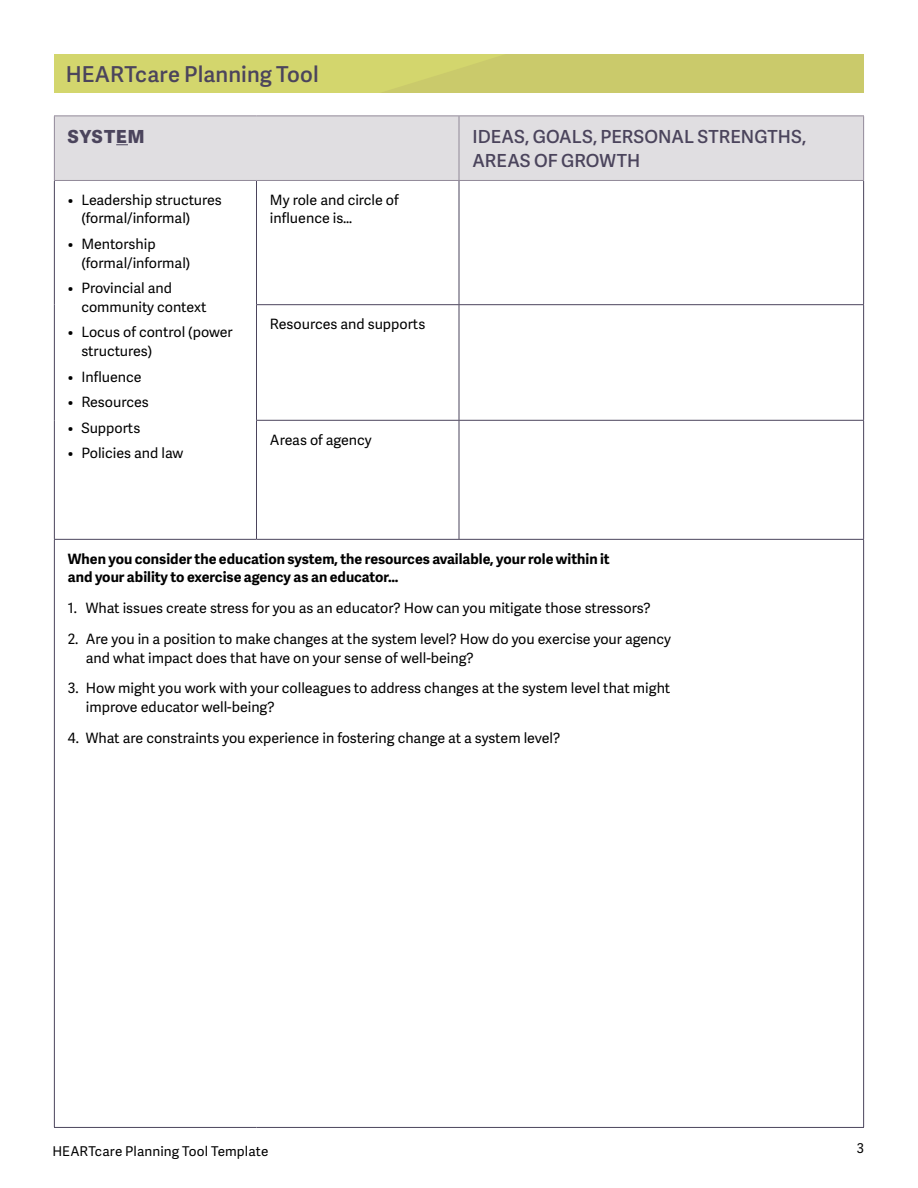
<style>
.page{position:relative;width:918px;height:1188px;background:#fff}
.page>*{position:absolute;margin:0;border:0;box-sizing:border-box;transform-origin:0 0}
.t1{font:600 21.9px "Adelle Sans";letter-spacing:.005em;color:#4b445c}
.t2{font:600 18px/24px "Adelle Sans";letter-spacing:.005em;color:#4b445c}
.t3{font:800 18px "Adelle Sans";letter-spacing:.055em;color:#4b445c}
.t4{font:14.25px/18.8px "Adelle Sans";color:#000}
.t5{font:700 14.25px/18.8px "Adelle Sans";color:#000}
.t6{font:13.5px "Adelle Sans";letter-spacing:.01em;color:#000}
</style>
<div class="page">
<div style="left:55px;top:117px;width:808px;height:63px;background:#e0dee1"></div>
<hr style="left:54px;top:540px;width:1px;height:587px;background:#4b445c">
<hr style="left:863px;top:540px;width:1px;height:587px;background:#4b445c">
<hr style="left:54px;top:1127px;width:202px;height:1px;background:#4b445c">
<hr style="left:256px;top:1127px;width:203px;height:1px;background:#4b445c">
<hr style="left:459px;top:1127px;width:405px;height:1px;background:#4b445c">
<hr style="left:54px;top:181px;width:1px;height:124px;background:#4b445c">
<hr style="left:256px;top:181px;width:1px;height:123px;background:#4b445c">
<hr style="left:459px;top:181px;width:1px;height:123px;background:#4b445c">
<hr style="left:863px;top:181px;width:1px;height:123px;background:#4b445c">
<hr style="left:54px;top:305px;width:1px;height:115px;background:#4b445c">
<hr style="left:256px;top:304px;width:203px;height:1px;background:#4b445c">
<hr style="left:256px;top:305px;width:1px;height:115px;background:#4b445c">
<hr style="left:459px;top:304px;width:405px;height:1px;background:#4b445c">
<hr style="left:459px;top:305px;width:1px;height:115px;background:#4b445c">
<hr style="left:863px;top:305px;width:1px;height:115px;background:#4b445c">
<hr style="left:54px;top:420px;width:1px;height:119px;background:#4b445c">
<hr style="left:256px;top:420px;width:203px;height:1px;background:#4b445c">
<hr style="left:256px;top:421px;width:1px;height:118px;background:#4b445c">
<hr style="left:459px;top:420px;width:405px;height:1px;background:#4b445c">
<hr style="left:459px;top:421px;width:1px;height:118px;background:#4b445c">
<hr style="left:863px;top:421px;width:1px;height:118px;background:#4b445c">
<hr style="left:54px;top:539px;width:202px;height:1px;background:#4b445c">
<hr style="left:256px;top:539px;width:203px;height:1px;background:#4b445c">
<hr style="left:459px;top:539px;width:405px;height:1px;background:#4b445c">
<hr style="left:54px;top:116px;width:202px;height:1px;background:#928999">
<hr style="left:54px;top:116px;width:1px;height:64px;background:#928999">
<hr style="left:256px;top:116px;width:203px;height:1px;background:#928999">
<hr style="left:459px;top:116px;width:405px;height:1px;background:#928999">
<hr style="left:459px;top:116px;width:1px;height:64px;background:#928999">
<hr style="left:863px;top:116px;width:1px;height:64px;background:#928999">
<hr style="left:54px;top:180px;width:202px;height:1px;background:#928999">
<hr style="left:256px;top:180px;width:203px;height:1px;background:#928999">
<hr style="left:459px;top:180px;width:405px;height:1px;background:#928999">
<svg style="left:116px;top:144px;width:12px;height:1px"></svg>
<div style="left:54px;top:54px;width:810px;height:38px;background:#d3d66d"></div>
<svg style="left:385px;top:54px;width:479px;height:38px"></svg>
<h1 class="t1" style="left:66px;top:58px;width:254px">HEARTcare Planning Tool</h1>
<p class="t3" style="left:68px;top:123px;width:78px">SYSTEM</p>
<p class="t2" style="left:472px;top:124px;width:335px">IDEAS, GOALS, PERSONAL STRENGTHS,<br>AREAS OF GROWTH</p>
<p class="t4" style="left:81px;top:190px;width:142px;text-indent:-13px">• Leadership structures (formal/informal)</p>
<p class="t4" style="left:81px;top:234px;width:111px;text-indent:-13px">• Mentorship (formal/informal)</p>
<p class="t4" style="left:81px;top:278px;width:127px;text-indent:-13px">• Provincial and community context</p>
<p class="t4" style="left:81px;top:323px;width:153px;text-indent:-13px">• Locus of control (power structures)</p>
<p class="t4" style="left:68px;top:367px;width:75px">• Influence</p>
<p class="t4" style="left:68px;top:392px;width:82px">• Resources</p>
<p class="t4" style="left:68px;top:418px;width:74px">• Supports</p>
<p class="t4" style="left:68px;top:443px;width:117px">• Policies and law</p>
<p class="t4" style="left:270px;top:190px;width:130px">My role and circle of influence is…</p>
<p class="t4" style="left:270px;top:314px;width:157px">Resources and supports</p>
<p class="t4" style="left:270px;top:430px;width:103px">Areas of agency</p>
<p class="t5" style="left:68px;top:549px;width:543px">When you consider the education system, the resources available, your role within it and your ability to exercise agency as an educator…</p>
<p class="t4" style="left:68px;top:598px;width:584px">1. What issues create stress for you as an educator? How can you mitigate those stressors?</p>
<p class="t4" style="left:86px;top:629px;width:587px;text-indent:-18px">2. Are you in a position to make changes at the system level? How do you exercise your agency and what impact does that have on your sense of well-being?</p>
<p class="t4" style="left:86px;top:678px;width:586px;text-indent:-18px">3. How might you work with your colleagues to address changes at the system level that might improve educator well-being?</p>
<p class="t4" style="left:68px;top:728px;width:494px">4. What are constraints you experience in fostering change at a system level?</p>
<p class="t6" style="left:52px;top:1141px;width:217px">HEARTcare Planning Tool Template</p>
<p class="t6" style="left:857px;top:1138px;width:9px">3</p>
</div>
